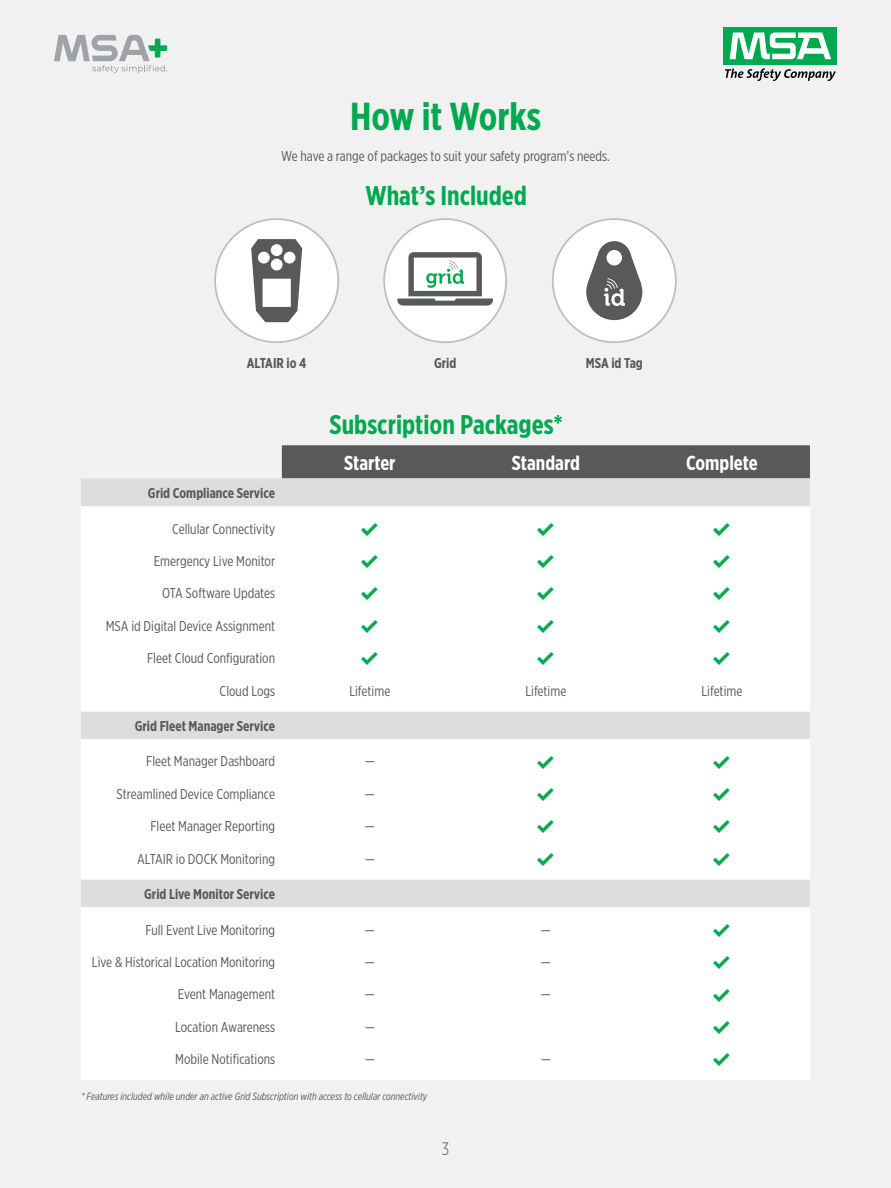
<style>
.page{position:relative;width:891px;height:1188px;background:#f1f1f2}
.page>*{position:absolute;margin:0;border:0;box-sizing:border-box;transform-origin:0 0}
.t1{font:700 39px "Gotham X Narrow";color:#00a94f}
.t2{font:700 27px "Gotham X Narrow";color:#00a94f}
.t3{font:21px "Click Bits Icons 1";color:#00a94f}
.t4{font:700 20.25px "Gotham X Narrow";color:#fff}
.t5{font:300 18px "Gotham X Narrow";color:#58595b}
.t6{font:14.25px "Gotham X Narrow";color:#58595b}
.t7{font:700 14.25px "Gotham X Narrow";color:#58595b}
.t8{font:italic 10.5px "Gotham X Narrow";color:#58595b}
</style>
<div class="page">
<div style="left:724px;top:27px;width:113px;height:38px;background:#00a94f"></div>
<svg style="left:730px;top:33px;width:101px;height:26px"></svg>
<svg style="left:725px;top:68px;width:111px;height:13px"></svg>
<div style="left:282px;top:445px;width:528px;height:33px;background:#58595b"></div>
<div style="left:81px;top:478px;width:729px;height:28px;background:#dcddde"></div>
<svg style="left:81px;top:507px;width:729px;height:573px;fill:#fff"></svg>
<div style="left:215px;top:219px;width:123px;height:123px;background:#fff;border-radius:50%"></div>
<svg style="left:251px;top:239px;width:51px;height:83px"></svg>
<div style="left:553px;top:219px;width:123px;height:123px;background:#fff;border-radius:50%"></div>
<div style="left:586px;top:264px;width:56px;height:56px;background:#58595b;border-radius:50%"></div>
<div style="left:598px;top:241px;width:33px;height:33px;background:#58595b;border-radius:50%"></div>
<svg style="left:588px;top:251px;width:53px;height:55px"></svg>
<div style="left:384px;top:219px;width:122px;height:123px;background:#fff;border-radius:50%"></div>
<svg style="left:397px;top:252px;width:96px;height:54px"></svg>
<div style="left:383px;top:218px;width:124px;height:125px;border:2px solid #bcbec0;border-radius:50%"></div>
<svg style="left:54px;top:35px;width:113px;height:38px"></svg>
<h1 class="t1" style="left:350px;top:92px;width:192px">How it Works</h1>
<p class="t6" style="left:281px;top:148px;width:330px">We have a range of packages to suit your safety program’s needs.</p>
<h2 class="t2" style="left:366px;top:178px;width:163px">What’s Included</h2>
<p class="t7" style="left:247px;top:354px;width:61px">ALTAIR io 4</p>
<p class="t7" style="left:434px;top:354px;width:24px">Grid</p>
<p class="t7" style="left:586px;top:354px;width:58px">MSA id Tag</p>
<h2 class="t2" style="left:330px;top:408px;width:235px">Subscription Packages*</h2>
<h3 class="t4" style="left:344px;top:450px;width:53px">Starter</h3>
<h3 class="t4" style="left:512px;top:450px;width:69px">Standard</h3>
<h3 class="t4" style="left:686px;top:450px;width:73px">Complete</h3>
<p class="t7" style="left:148px;top:484px;width:129px">Grid Compliance Service</p>
<p class="t6" style="left:172px;top:520px;width:105px">Cellular Connectivity</p>
<h3 class="t3" style="left:361px;top:515px;width:20px">d</h3>
<h3 class="t3" style="left:537px;top:515px;width:20px">d</h3>
<h3 class="t3" style="left:713px;top:515px;width:20px">d</h3>
<p class="t6" style="left:154px;top:552px;width:123px">Emergency Live Monitor</p>
<h3 class="t3" style="left:361px;top:548px;width:20px">d</h3>
<h3 class="t3" style="left:537px;top:548px;width:20px">d</h3>
<h3 class="t3" style="left:713px;top:548px;width:20px">d</h3>
<p class="t6" style="left:162px;top:585px;width:114px">OTA Software Updates</p>
<h3 class="t3" style="left:361px;top:580px;width:20px">d</h3>
<h3 class="t3" style="left:537px;top:580px;width:20px">d</h3>
<h3 class="t3" style="left:713px;top:580px;width:20px">d</h3>
<p class="t6" style="left:106px;top:617px;width:171px">MSA id Digital Device Assignment</p>
<h3 class="t3" style="left:361px;top:613px;width:20px">d</h3>
<h3 class="t3" style="left:537px;top:613px;width:20px">d</h3>
<h3 class="t3" style="left:713px;top:613px;width:20px">d</h3>
<p class="t6" style="left:147px;top:650px;width:130px">Fleet Cloud Configuration</p>
<h3 class="t3" style="left:361px;top:645px;width:20px">d</h3>
<h3 class="t3" style="left:537px;top:645px;width:20px">d</h3>
<h3 class="t3" style="left:713px;top:645px;width:20px">d</h3>
<p class="t6" style="left:220px;top:682px;width:57px">Cloud Logs</p>
<p class="t6" style="left:349px;top:682px;width:42px">Lifetime</p>
<p class="t6" style="left:525px;top:682px;width:42px">Lifetime</p>
<p class="t6" style="left:701px;top:682px;width:42px">Lifetime</p>
<p class="t7" style="left:135px;top:717px;width:142px">Grid Fleet Manager Service</p>
<p class="t6" style="left:146px;top:753px;width:130px">Fleet Manager Dashboard</p>
<p class="t6" style="left:365px;top:753px;width:12px">—</p>
<h3 class="t3" style="left:537px;top:748px;width:20px">d</h3>
<h3 class="t3" style="left:713px;top:748px;width:20px">d</h3>
<p class="t6" style="left:117px;top:785px;width:160px">Streamlined Device Compliance</p>
<p class="t6" style="left:365px;top:785px;width:12px">—</p>
<h3 class="t3" style="left:537px;top:781px;width:20px">d</h3>
<h3 class="t3" style="left:713px;top:781px;width:20px">d</h3>
<p class="t6" style="left:151px;top:818px;width:126px">Fleet Manager Reporting</p>
<p class="t6" style="left:365px;top:818px;width:12px">—</p>
<h3 class="t3" style="left:537px;top:813px;width:20px">d</h3>
<h3 class="t3" style="left:713px;top:813px;width:20px">d</h3>
<p class="t6" style="left:137px;top:850px;width:139px">ALTAIR io DOCK Monitoring</p>
<p class="t6" style="left:365px;top:850px;width:12px">—</p>
<h3 class="t3" style="left:537px;top:846px;width:20px">d</h3>
<h3 class="t3" style="left:713px;top:846px;width:20px">d</h3>
<p class="t7" style="left:144px;top:885px;width:132px">Grid Live Monitor Service</p>
<p class="t6" style="left:145px;top:921px;width:131px">Full Event Live Monitoring</p>
<p class="t6" style="left:365px;top:921px;width:12px">—</p>
<p class="t6" style="left:541px;top:921px;width:12px">—</p>
<h3 class="t3" style="left:713px;top:917px;width:20px">d</h3>
<p class="t6" style="left:92px;top:954px;width:185px">Live &amp; Historical Location Monitoring</p>
<p class="t6" style="left:365px;top:954px;width:12px">—</p>
<p class="t6" style="left:541px;top:954px;width:12px">—</p>
<h3 class="t3" style="left:713px;top:949px;width:20px">d</h3>
<p class="t6" style="left:178px;top:986px;width:99px">Event Management</p>
<p class="t6" style="left:365px;top:986px;width:12px">—</p>
<p class="t6" style="left:541px;top:986px;width:12px">—</p>
<h3 class="t3" style="left:713px;top:981px;width:20px">d</h3>
<p class="t6" style="left:175px;top:1018px;width:101px">Location Awareness</p>
<p class="t6" style="left:365px;top:1018px;width:12px">—</p>
<h3 class="t3" style="left:713px;top:1014px;width:20px">d</h3>
<p class="t6" style="left:175px;top:1051px;width:101px">Mobile Notifications</p>
<p class="t6" style="left:365px;top:1051px;width:12px">—</p>
<p class="t6" style="left:541px;top:1051px;width:12px">—</p>
<h3 class="t3" style="left:713px;top:1046px;width:20px">d</h3>
<p class="t8" style="left:81px;top:1090px;width:348px">* Features included while under an active Grid Subscription with access to cellular connectivity</p>
<p class="t5" style="left:442px;top:1138px;width:9px">3</p>
</div>
